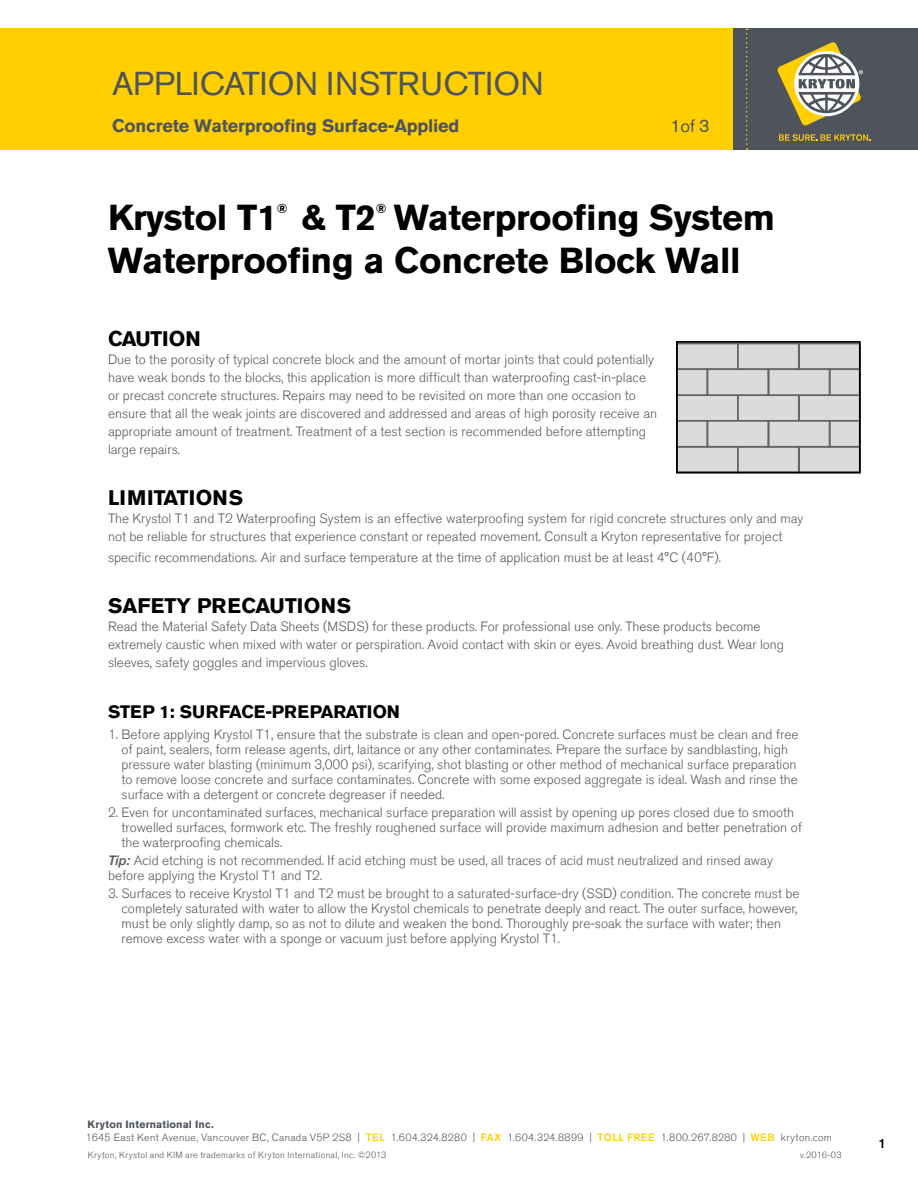
<style>
.page{position:relative;width:918px;height:1188px;background:#fff}
.page>*{position:absolute;margin:0;border:0;box-sizing:border-box;transform-origin:0 0}
.t1{font:700 36px/43.5px "Akzidenz Grotesk Std";letter-spacing:-.01em;color:#000}
.t2{font:33px "Akzidenz Grotesk Std";letter-spacing:.01em;color:#4f545c}
.t3{font:700 21px "Akzidenz Grotesk Std";letter-spacing:.005em;color:#000}
.t4{font:700 18px "Akzidenz Grotesk Std";letter-spacing:-.01em;color:#4f545c}
.t5{font:700 18px "Akzidenz Grotesk Std";letter-spacing:-.01em;color:#000}
.t6{font:18px "Akzidenz Grotesk Std";color:#4f545c}
.t7{font:300 13.5px/15px "Akzidenz Grotesk Std";color:#58595b}
.t8{font:500 13.5px "Akzidenz Grotesk Std";color:#000}
.t9{font:700 13.05px "Akzidenz Grotesk Std";color:#000}
.t10{font:300 10.5px "Akzidenz Grotesk Std";letter-spacing:.03em;color:#4f545c}
.t11{font:700 10.5px "Akzidenz Grotesk Std";letter-spacing:.015em;color:#4f545c}
.t12{font:300 9px "Akzidenz Grotesk Std";letter-spacing:.035em;color:#4f545c}
.s1{font-weight:500;font-style:italic}
.s2{font-weight:500;color:#ffcf01}
</style>
<div class="page">
<div style="left:0;top:29px;width:918px;height:121px;background:#ffcf01"></div>
<div style="left:733px;top:28px;width:185px;height:122px;background:#4f545c"></div>
<svg style="left:746px;top:28px;width:2px;height:122px"></svg>
<svg style="left:779px;top:134px;width:91px;height:7px"></svg>
<svg style="left:777px;top:42px;width:86px;height:84px"></svg>
<div style="left:677px;top:447px;width:61px;height:26px;background:#dadbdc"></div>
<div style="left:738px;top:447px;width:61px;height:26px;background:#dadbdc"></div>
<div style="left:737px;top:446px;width:63px;height:27px;border:2px solid #636466"></div>
<div style="left:799px;top:447px;width:61px;height:26px;background:#dadbdc"></div>
<div style="left:798px;top:446px;width:63px;height:27px;border:2px solid #636466"></div>
<div style="left:677px;top:395px;width:61px;height:26px;background:#dadbdc"></div>
<div style="left:738px;top:395px;width:61px;height:26px;background:#dadbdc"></div>
<div style="left:737px;top:394px;width:63px;height:28px;border:2px solid #636466"></div>
<div style="left:799px;top:395px;width:61px;height:26px;background:#dadbdc"></div>
<div style="left:798px;top:394px;width:63px;height:28px;border:2px solid #636466"></div>
<div style="left:677px;top:421px;width:30px;height:26px;background:#dadbdc"></div>
<div style="left:676px;top:420px;width:32px;height:28px;border:2px solid #636466"></div>
<div style="left:830px;top:421px;width:30px;height:26px;background:#dadbdc"></div>
<div style="left:829px;top:420px;width:32px;height:28px;border:2px solid #636466"></div>
<div style="left:707px;top:421px;width:61px;height:26px;background:#dadbdc"></div>
<div style="left:707px;top:420px;width:62px;height:28px;border:2px solid #636466"></div>
<div style="left:769px;top:421px;width:61px;height:26px;background:#dadbdc"></div>
<div style="left:768px;top:420px;width:62px;height:28px;border:2px solid #636466"></div>
<div style="left:677px;top:344px;width:61px;height:25px;background:#dadbdc"></div>
<div style="left:738px;top:344px;width:61px;height:25px;background:#dadbdc"></div>
<div style="left:737px;top:343px;width:63px;height:27px;border:2px solid #636466"></div>
<div style="left:799px;top:344px;width:61px;height:25px;background:#dadbdc"></div>
<div style="left:798px;top:343px;width:63px;height:27px;border:2px solid #636466"></div>
<div style="left:677px;top:369px;width:30px;height:26px;background:#dadbdc"></div>
<div style="left:676px;top:368px;width:32px;height:28px;border:2px solid #636466"></div>
<div style="left:830px;top:369px;width:30px;height:26px;background:#dadbdc"></div>
<div style="left:829px;top:368px;width:32px;height:28px;border:2px solid #636466"></div>
<div style="left:707px;top:369px;width:61px;height:26px;background:#dadbdc"></div>
<div style="left:707px;top:368px;width:62px;height:28px;border:2px solid #636466"></div>
<div style="left:769px;top:369px;width:61px;height:26px;background:#dadbdc"></div>
<div style="left:768px;top:368px;width:62px;height:28px;border:2px solid #636466"></div>
<div style="left:676px;top:341px;width:185px;height:132px;border:2px solid #000"></div>
<h2 class="t2" style="left:112px;top:64px;width:433px">APPLICATION INSTRUCTION</h2>
<h3 class="t4" style="left:112px;top:116px;width:349px">Concrete Waterproofing Surface-Applied</h3>
<h3 class="t6" style="left:670px;top:116px;width:41px">1of 3</h3>
<h1 class="t1" style="left:108px;top:195px;width:669px;text-indent:286px">Waterproofing System<br>Waterproofing a Concrete Block Wall</h1>
<h1 class="t1" style="left:108px;top:195px;width:171px">Krystol T1</h1>
<p class="t9" style="left:277px;top:201px;width:12px">®</p>
<h1 class="t1" style="left:301px;top:195px;width:76px">&amp; T2</h1>
<p class="t9" style="left:376px;top:201px;width:12px">®</p>
<h3 class="t3" style="left:108px;top:327px;width:94px">CAUTION</h3>
<p class="t7" style="left:108px;top:351px;width:551px;line-height:18px">Due to the porosity of typical concrete block and the amount of mortar joints that could potentially have weak bonds to the blocks, this application is more difficult than waterproofing cast-in-place or precast concrete structures. Repairs may need to be revisited on more than one occasion to ensure that all the weak joints are discovered and addressed and areas of high porosity receive an appropriate amount of treatment. Treatment of a test section is recommended before attempting large repairs.</p>
<h3 class="t3" style="left:108px;top:486px;width:137px">LIMITATIONS</h3>
<p class="t7" style="left:108px;top:510px;width:697px;line-height:18px">The Krystol T1 and T2 Waterproofing System is an effective waterproofing system for rigid concrete structures only and may not be reliable for structures that experience constant or repeated movement. Consult a Kryton representative for project</p>
<p class="t7" style="left:108px;top:550px;width:614px">specific recommendations. Air and surface temperature at the time of application must be at least 4°C (40°F).</p>
<h3 class="t3" style="left:108px;top:594px;width:245px">SAFETY PRECAUTIONS</h3>
<p class="t7" style="left:108px;top:618px;width:678px;line-height:18px">Read the Material Safety Data Sheets (MSDS) for these products. For professional use only. These products become extremely caustic when mixed with water or perspiration. Avoid contact with skin or eyes. Avoid breathing dust. Wear long sleeves, safety goggles and impervious gloves.</p>
<h3 class="t5" style="left:108px;top:702px;width:293px">STEP 1: SURFACE-PREPARATION</h3>
<p class="t7" style="left:122px;top:727px;width:678px;text-indent:-14px">1. Before applying Krystol T1, ensure that the substrate is clean and open-pored. Concrete surfaces must be clean and free of paint, sealers, form release agents, dirt, laitance or any other contaminates. Prepare the surface by sandblasting, high pressure water blasting (minimum 3,000 psi), scarifying, shot blasting or other method of mechanical surface preparation to remove loose concrete and surface contaminates. Concrete with some exposed aggregate is ideal. Wash and rinse the surface with a detergent or concrete degreaser if needed.</p>
<p class="t7" style="left:122px;top:805px;width:682px;text-indent:-14px">2. Even for uncontaminated surfaces, mechanical surface preparation will assist by opening up pores closed due to smooth trowelled surfaces, formwork etc. The freshly roughened surface will provide maximum adhesion and better penetration of the waterproofing chemicals.</p>
<p class="t7" style="left:108px;top:853px;width:666px"><span class="s1">Tip:</span> Acid etching is not recommended. If acid etching must be used, all traces of acid must neutralized and rinsed away before applying the Krystol T1 and T2.</p>
<p class="t7" style="left:122px;top:886px;width:680px;text-indent:-14px">3. Surfaces to receive Krystol T1 and T2 must be brought to a saturated-surface-dry (SSD) condition. The concrete must be completely saturated with water to allow the Krystol chemicals to penetrate deeply and react. The outer surface, however, must be only slightly damp, so as not to dilute and weaken the bond. Thoroughly pre-soak the surface with water; then remove excess water with a sponge or vacuum just before applying Krystol T1.</p>
<p class="t11" style="left:88px;top:1119px;width:128px">Kryton International Inc.</p>
<p class="t10" style="left:86px;top:1132px;width:748px">1645 East Kent Avenue, Vancouver BC, Canada V5P 2S8 | <span class="s2">TEL</span> 1.604.324.8280 | <span class="s2">FAX</span> 1.604.324.8899 | <span class="s2">TOLL FREE</span> 1.800.267.8280 | <span class="s2">WEB</span> kryton.com</p>
<p class="t12" style="left:88px;top:1150px;width:300px">Kryton, Krystol and KIM are trademarks of Kryton International, Inc. ©2013</p>
<p class="t12" style="left:800px;top:1150px;width:43px">v.2016-03</p>
<p class="t8" style="left:879px;top:1135px;width:9px">1</p>
</div>
